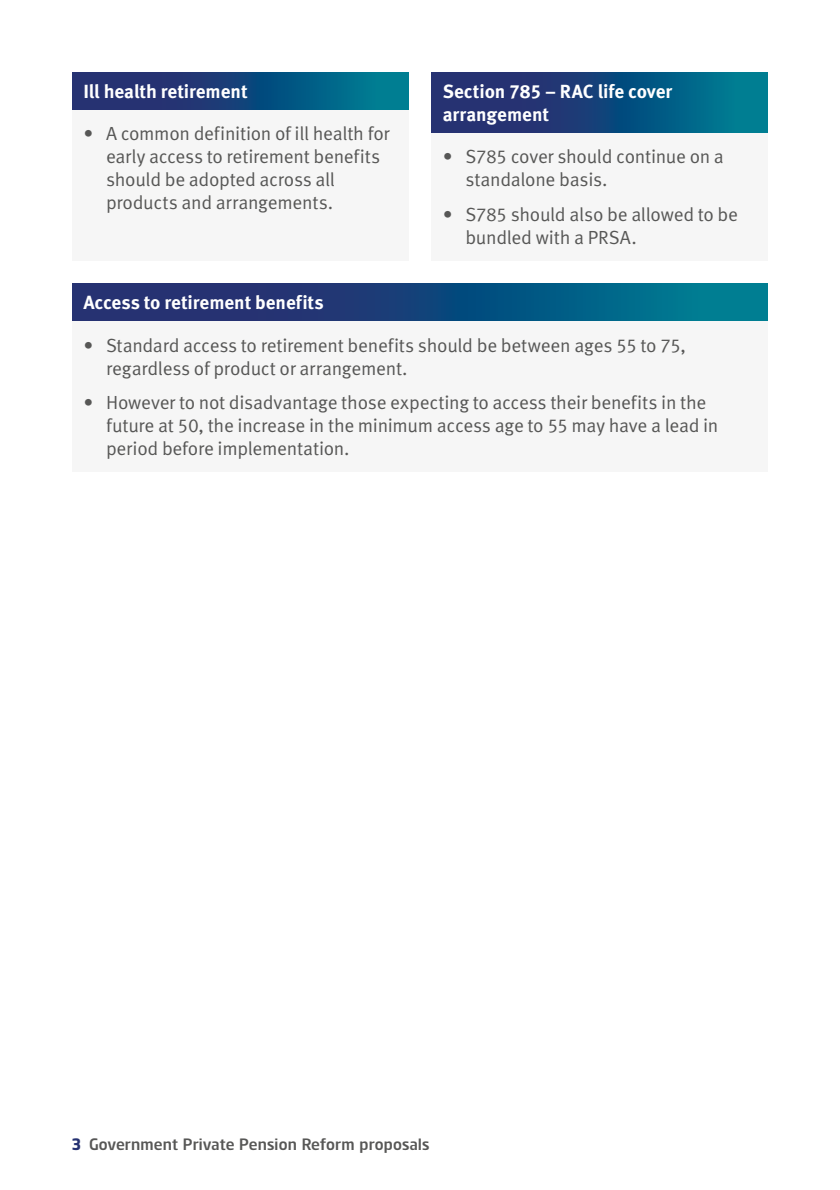
<style>
.page{position:relative;width:840px;height:1190px;background:#fff}
.page>*{position:absolute;margin:0;border:0;box-sizing:border-box;transform-origin:0 0}
.t1{font:19px/23px "Meta Standard Life Pro TF Norm";letter-spacing:-.015em;color:#575756}
.t2{font:700 19px/23px "Meta Standard Life Pro TF";letter-spacing:-.005em;color:#fff}
.t3{font:16px "Standard Life";letter-spacing:.02em;color:#575756}
.s1{font-weight:700;color:#263272}
</style>
<div class="page">
<div style="left:431px;top:132px;width:337px;height:129px;background:#f6f6f6"></div>
<svg style="left:431px;top:72px;width:337px;height:60px;background:#124c7d"></svg>
<div style="left:72px;top:320px;width:696px;height:152px;background:#f6f6f6"></div>
<svg style="left:72px;top:283px;width:696px;height:37px;background:#124c7d"></svg>
<div style="left:72px;top:109px;width:337px;height:152px;background:#f6f6f6"></div>
<svg style="left:72px;top:72px;width:337px;height:37px;background:#124c7d"></svg>
<p class="t2" style="left:83px;top:78px;width:166px">Ill health retirement</p>
<p class="t1" style="left:106px;top:121px;width:285px;text-indent:-23px">• A common definition of ill health for early access to retirement benefits should be adopted across all products and arrangements.</p>
<p class="t2" style="left:83px;top:290px;width:242px">Access to retirement benefits</p>
<p class="t2" style="left:443px;top:78px;width:231px">Section 785 – RAC life cover arrangement</p>
<p class="t1" style="left:465px;top:144px;width:260px;text-indent:-23px">• S785 cover should continue on a standalone basis.</p>
<p class="t1" style="left:465px;top:201px;width:274px;text-indent:-23px">• S785 should also be allowed to be bundled with a PRSA.</p>
<p class="t1" style="left:106px;top:332px;width:582px;text-indent:-23px">• Standard access to retirement benefits should be between ages 55 to 75, regardless of product or arrangement.</p>
<p class="t1" style="left:106px;top:390px;width:614px;text-indent:-23px">• However to not disadvantage those expecting to access their benefits in the future at 50, the increase in the minimum access age to 55 may have a lead in period before implementation.</p>
<p class="t3" style="left:72px;top:1134px;width:359px"><span class="s1">3</span> Government Private Pension Reform proposals</p>
</div>
